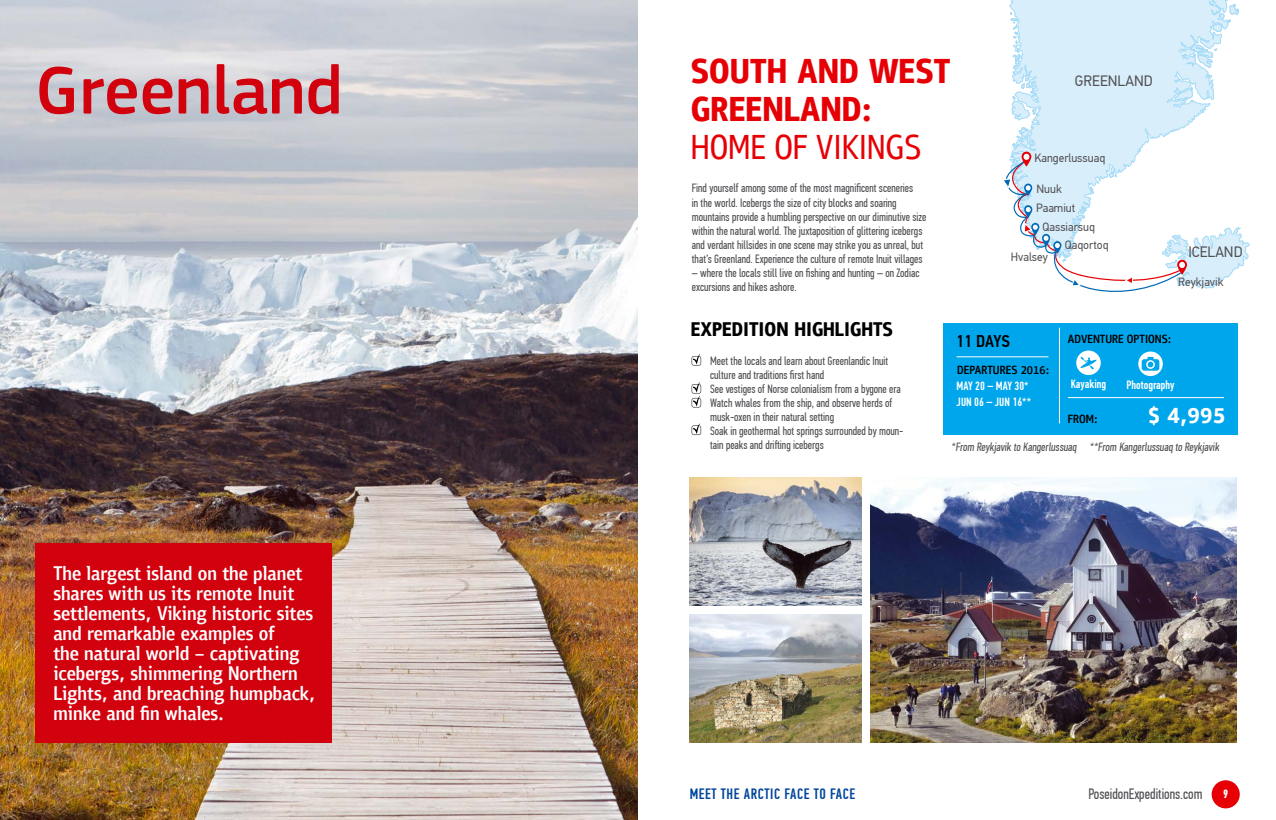
<style>
.page{position:relative;width:1276px;height:820px;background:#fff}
.page>*{position:absolute;margin:0;border:0;box-sizing:border-box;transform-origin:0 0}
.t1{font:500 70px "PF Square Sans Pro";color:#d1010e}
.t2{font:500 20px "PF Bulletin Sans Pro";color:#fff}
.t3{font:500 17px "PF Din Text Cond Pro";color:#000}
.t4{font:500 15px "PF Din Text Comp Pro";letter-spacing:.04em;color:#00469b}
.t5{font:15px "PF Din Text Comp Pro";color:#504f53}
.t6{font:15px "PF Din Text Pro";color:#504f53;scale:.96 1}
.t7{font:12px/14px "PF Din Text Comp Pro";color:#504f53}
.t8{font:12px "PF Din Text Pro";color:#504f53;scale:.96 1}
.t9{font:500 12px/15.8px "PF Din Text Comp Pro";color:#fff}
.t10{font:700 12px "PF Din Text Comp Pro";color:#fff}
</style>
<div class="page">
<img style="left:0;top:0;width:638px;height:819px">
<div style="left:35px;top:543px;width:297px;height:199px;background:#d1010e"></div>
<div style="left:943px;top:323px;width:295px;height:111px;background:#00a6eb"></div>
<div style="left:1211px;top:780px;width:28px;height:28px;background:#e60005;border-radius:50%"></div>
<img style="left:870px;top:477px;width:367px;height:265px">
<img style="left:690px;top:614px;width:172px;height:128px">
<img style="left:690px;top:477px;width:172px;height:128px">
<svg style="left:1009px;top:0;width:219px;height:154px;background:#dceffb"></svg>
<svg style="left:1189px;top:44px;width:28px;height:24px"></svg>
<svg style="left:1174px;top:86px;width:19px;height:15px"></svg>
<svg style="left:1212px;top:3px;width:27px;height:29px"></svg>
<svg style="left:1021px;top:151px;width:10px;height:15px"></svg>
<svg style="left:1004px;top:154px;width:246px;height:138px"></svg>
<div style="left:1076px;top:350px;width:24px;height:25px;background:#fff;border-radius:50%"></div>
<svg style="left:1080px;top:356px;width:17px;height:13px"></svg>
<svg style="left:691px;top:354px;width:10px;height:11px"></svg>
<svg style="left:691px;top:382px;width:10px;height:25px"></svg>
<svg style="left:691px;top:423px;width:10px;height:12px"></svg>
<hr style="left:1059px;top:327px;width:1px;height:96px;background:#fff">
<hr style="left:956px;top:356px;width:92px;height:1px;background:#fff">
<hr style="left:1068px;top:397px;width:156px;height:1px;background:#fff">
<svg style="left:1138px;top:351px;width:24px;height:25px"></svg>
<svg style="left:1141px;top:357px;width:18px;height:13px"></svg>
<h1 class="t1" style="left:35px;top:50px;width:309px">Greenland</h1>
<p class="t6" style="left:1075px;top:72px;width:82px">GREENLAND</p>
<h2 class="t2" style="left:86px;top:561px;width:144px">● ▲▼ ▲● ■ □■ ▼</h2>
<h2 class="t2" style="left:263px;top:561px;width:41px">●■▼</h2>
<h2 class="t2" style="left:53px;top:581px;width:139px">▲ ▲ ▼ ◆▲ ▼▲</h2>
<h2 class="t2" style="left:227px;top:581px;width:69px">□▼ ■◆ ▼</h2>
<h2 class="t2" style="left:53px;top:601px;width:37px">▲ ▼▼●</h2>
<h2 class="t2" style="left:121px;top:601px;width:26px">■▼▲</h2>
<h2 class="t2" style="left:187px;top:601px;width:66px">■ ▲▼□</h2>
<h2 class="t2" style="left:277px;top:601px;width:38px">▲▼▲</h2>
<h2 class="t2" style="left:63px;top:621px;width:11px">■</h2>
<h2 class="t2" style="left:162px;top:621px;width:6px">●</h2>
<h2 class="t2" style="left:232px;top:621px;width:38px">● ▲ □</h2>
<h2 class="t2" style="left:53px;top:641px;width:128px">▼ ■▼◆ ● □●</h2>
<h2 class="t2" style="left:237px;top:641px;width:54px">▼❖ ▼■</h2>
<h2 class="t2" style="left:203px;top:661px;width:61px">■ □ ▼</h2>
<h2 class="t2" style="left:288px;top:661px;width:11px">■</h2>
<h2 class="t2" style="left:87px;top:681px;width:46px">▼▲ ■</h2>
<h2 class="t2" style="left:73px;top:701px;width:88px">■ ■ ■</h2>
<p class="t7" style="left:692px;top:181px;width:236px">Find yourself among some of the most magnificent sceneries<br>in the world. Icebergs the size of city blocks and soaring mountains provide a humbling perspective on our diminutive size within the natural world. The juxtaposition of glittering icebergs and verdant hillsides in one scene may strike you as unreal, but that’s Greenland. Experience the culture of remote Inuit villages</p>
<p class="t7" style="left:692px;top:265px;width:229px">– where the locals still live on fishing and hunting – on Zodiac excursions and hikes ashore.</p>
<p class="t7" style="left:710px;top:354px;width:195px">Meet the locals and learn about Greenlandic Inuit culture and traditions first hand<br>See vestiges of Norse colonialism from a bygone era Watch whales from the ship, and observe herds of musk-oxen in their natural setting<br>Soak in geothermal hot springs surrounded by moun&shy;tain peaks and drifting icebergs</p>
<p class="t8" style="left:1034px;top:150px;width:75px">Kangerlussuaq</p>
<p class="t8" style="left:1036px;top:181px;width:28px">Nuuk</p>
<p class="t8" style="left:1036px;top:201px;width:42px">Paamiut</p>
<p class="t8" style="left:1042px;top:219px;width:56px">Qassiarsuq</p>
<p class="t8" style="left:1011px;top:250px;width:40px">Hvalsey</p>
<p class="t8" style="left:1065px;top:238px;width:47px">Qaqortoq</p>
<p class="t6" style="left:1188px;top:242px;width:58px">ICELAND</p>
<p class="t8" style="left:1178px;top:274px;width:49px">Reykjavik</p>
<h3 class="t3" style="left:956px;top:330px;width:55px">11 DAYS</h3>
<p class="t9" style="left:956px;top:378px;width:76px">MAY 20 – MAY 30*<br>JUN 06 – JUN 16**</p>
<p class="t9" style="left:1070px;top:376px;width:37px">Kayaking</p>
<p class="t9" style="left:1126px;top:377px;width:49px">Photography</p>
<p class="t7" style="left:951px;top:440px;width:271px">*From Reykjavik to Kangerlussuaq **From Kangerlussuaq to Reykjavik</p>
<p class="t4" style="left:690px;top:785px;width:167px">MEET THE ARCTIC FACE TO FACE</p>
<p class="t5" style="left:1088px;top:785px;width:116px">PoseidonExpeditions.com</p>
<p class="t10" style="left:1223px;top:786px;width:7px">9</p>
</div>
